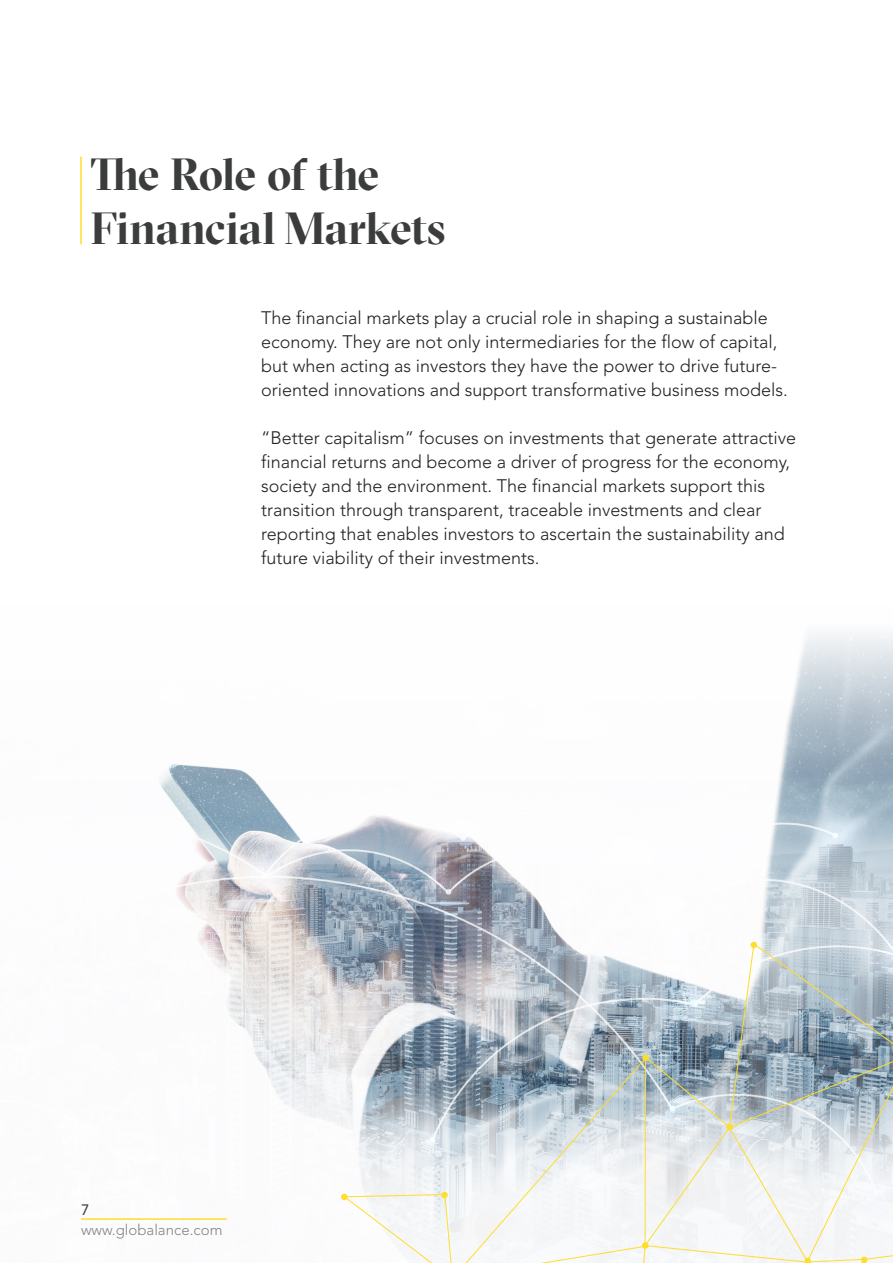
<style>
.page{position:relative;width:893px;height:1263px;background:#fff}
.page>*{position:absolute;margin:0;border:0;box-sizing:border-box;transform-origin:0 0}
.t1{font:700 45px/54px "GT Sectra Display";letter-spacing:-.015em;color:#3b3c3c}
.t2{font:300 18px/24px "Avenir";color:#231f20}
.t3{font:300 15px "Avenir";color:#808285}
.t4{font:15px "Avenir";color:#3b3c3c}
</style>
<div class="page">
<img style="left:160px;top:633px;width:733px;height:558px">
<hr style="left:80px;top:157px;width:2px;height:87px;background:#ffdd2b">
<svg style="left:644px;top:943px;width:249px;height:320px"></svg>
<svg style="left:451px;top:1057px;width:415px;height:206px"></svg>
<svg style="left:341px;top:1191px;width:112px;height:72px"></svg>
<svg style="left:642px;top:1054px;width:91px;height:195px"></svg>
<svg style="left:804px;top:1257px;width:7px;height:6px"></svg>
<svg style="left:861px;top:1256px;width:7px;height:7px"></svg>
<svg style="left:750px;top:941px;width:7px;height:7px"></svg>
<hr style="left:81px;top:1218px;width:146px;height:2px;background:#ffdd2b">
<p class="t1" style="left:91px;top:147px;width:356px">The Role of the<br>Financial Markets</p>
<p class="t2" style="left:261px;top:306px;width:528px">The financial markets play a crucial role in shaping a sustainable economy. They are not only intermediaries for the flow of capital, but when acting as investors they have the power to drive future&shy;oriented innovations and support transformative business models.</p>
<p class="t2" style="left:261px;top:426px;width:536px">“Better capitalism” focuses on investments that generate attractive financial returns and become a driver of progress for the economy, society and the environment. The financial markets support this transition through transparent, traceable investments and clear reporting that enables investors to ascertain the sustainability and future viability of their investments.</p>
<p class="t4" style="left:81px;top:1198px;width:10px">7</p>
<p class="t3" style="left:81px;top:1219px;width:143px">www.globalance.com</p>
</div>
